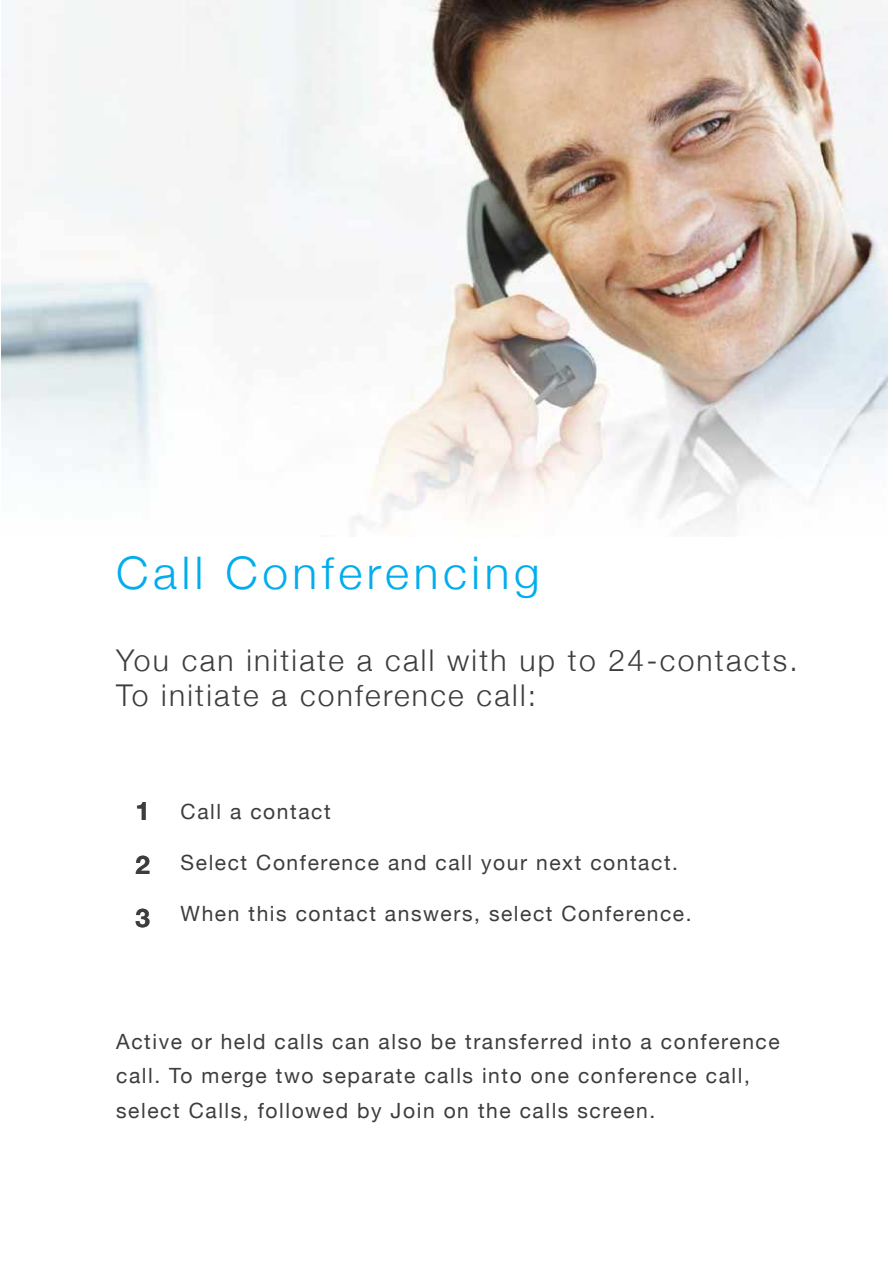
<style>
.page{position:relative;width:893px;height:1275px;background:#fff}
.page>*{position:absolute;margin:0;border:0;box-sizing:border-box;transform-origin:0 0}
.t1{font:300 45px "Helvetica Neue";letter-spacing:.1em;color:#00aded}
.t2{font:300 30px/34.5px "Helvetica Neue";letter-spacing:.075em;color:#3d3d3d}
.t3{font:700 25.5px/53.2px "Helvetica Neue";color:#3d3d3d;text-align:justify}
.t4{font:21px/34.5px "Helvetica Neue";letter-spacing:.075em;color:#3d3d3d}
</style>
<div class="page">
<img style="left:1px;top:0;width:886px;height:528px">
<h1 class="t1" style="left:116px;top:536px;width:425px">Call Conferencing</h1>
<h2 class="t2" style="left:116px;top:641px;width:683px">You can initiate a call with up to 24-contacts.<br>To initiate a conference call:</h2>
<p class="t3" style="left:135px;top:785px;width:16px">1<br>2<br>3</p>
<p class="t4" style="left:181px;top:795px;width:151px">Call a contact</p>
<p class="t4" style="left:181px;top:846px;width:499px">Select Conference and call your next contact.</p>
<p class="t4" style="left:181px;top:897px;width:512px">When this contact answers, select Conference.</p>
<p class="t4" style="left:116px;top:1025px;width:665px">Active or held calls can also be transferred into a conference call. To merge two separate calls into one conference call, select Calls, followed by Join on the calls screen.</p>
</div>
